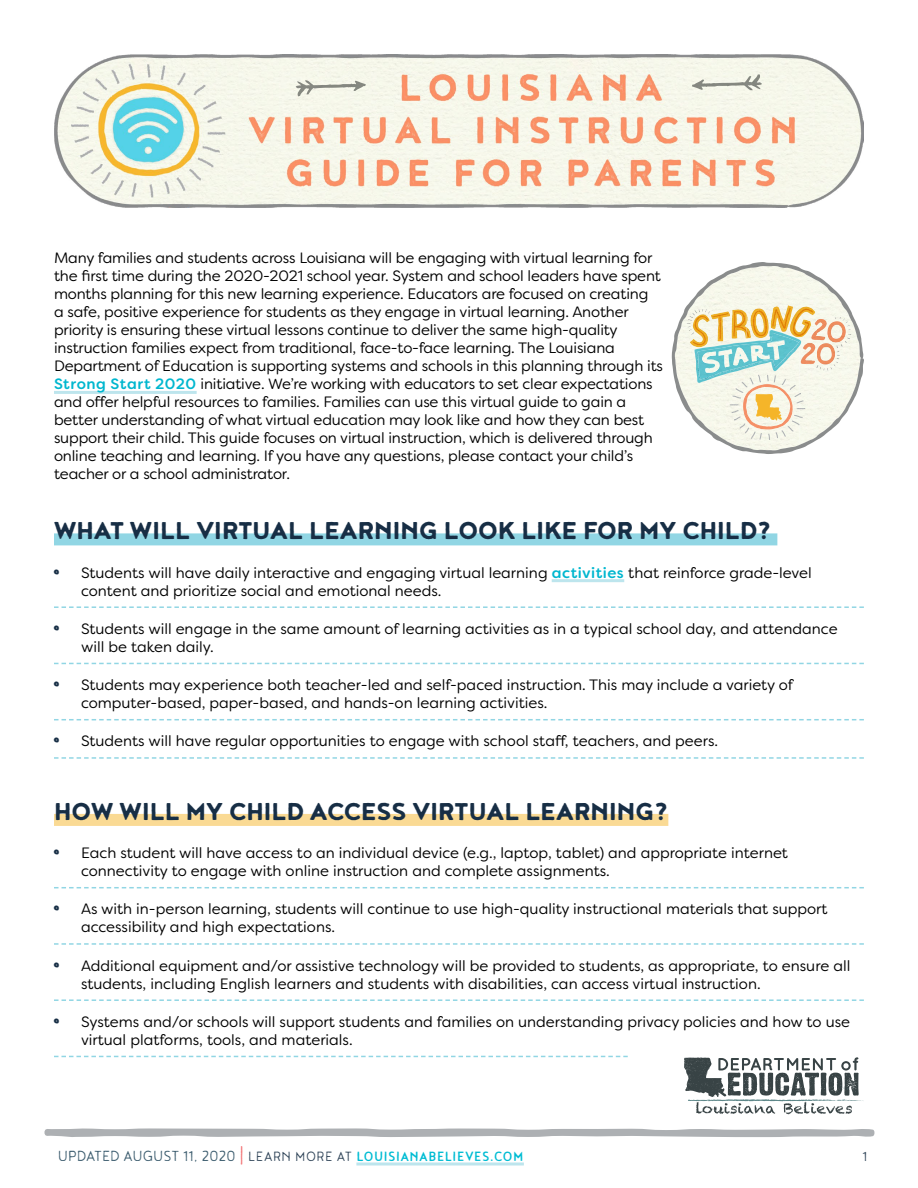
<style>
.page{position:relative;width:918px;height:1188px;background:#fff}
.page>*{position:absolute;margin:0;border:0;box-sizing:border-box;transform-origin:0 0}
.t1{font:30px "Noyh A Cafe";color:#172e45}
.t2{font:16.5px "Noyh A Text 2";letter-spacing:.03em;color:#00bcd3}
.t3{font:16.5px "Noyh A Text 1";color:#2e4357}
.t4{font:15px/18px "Filson Soft";letter-spacing:-.005em;color:#000}
.s1{font-weight:500;color:#00b7cf}
.s2{font-family:"Le Osler Rough Inline";font-size:18px;color:#172e45}
.s3{font-family:"Noyh A Text 1";font-size:18px;color:#3d5d6f}
.s4{font-family:"Noyh A Text 1";font-size:21px;color:#f27375}
.s5{font-family:"Noyh A Text 1";color:#2e4357}
</style>
<div class="page">
<svg style="left:44px;top:1128px;width:831px;height:9px;background:#bbbec0"></svg>
<svg style="left:356px;top:1162px;width:168px;height:4px"></svg>
<img style="left:55px;top:54px;width:809px;height:154px">
<hr style="left:54px;top:391px;width:143px;height:3px;background:#bde5ed">
<div style="left:54px;top:533px;width:723px;height:12px;background:#91d6e4"></div>
<hr style="left:552px;top:579px;width:72px;height:3px;background:#bde5ed">
<svg style="left:54px;top:606px;width:810px;height:2px"></svg>
<svg style="left:54px;top:663px;width:810px;height:1px"></svg>
<svg style="left:54px;top:719px;width:810px;height:1px"></svg>
<svg style="left:54px;top:757px;width:810px;height:2px"></svg>
<div style="left:54px;top:814px;width:614px;height:12px;background:#fada94"></div>
<svg style="left:54px;top:887px;width:810px;height:1px"></svg>
<svg style="left:54px;top:943px;width:810px;height:2px"></svg>
<svg style="left:54px;top:999px;width:810px;height:2px"></svg>
<svg style="left:54px;top:1056px;width:574px;height:1px"></svg>
<svg style="left:684px;top:1057px;width:180px;height:57px"></svg>
<svg style="left:295px;top:80px;width:71px;height:17px"></svg>
<svg style="left:692px;top:74px;width:70px;height:17px"></svg>
<svg style="left:672px;top:262px;width:192px;height:192px"></svg>
<img style="left:771px;top:305px;width:40px;height:32px">
<p class="t4" style="left:54px;top:249px;width:611px">Many families and students across Louisiana will be engaging with virtual learning for the first time during the 2020-2021 school year. System and school leaders have spent months planning for this new learning experience. Educators are focused on creating<br>a safe, positive experience for students as they engage in virtual learning. Another priority is ensuring these virtual lessons continue to deliver the same high-quality instruction families expect from traditional, face-to-face learning. The Louisiana Department of Education is supporting systems and schools in this planning through its <span class="s1">Strong Start 2020</span> initiative. We’re working with educators to set clear expectations and offer helpful resources to families. Families can use this virtual guide to gain a better understanding of what virtual education may look like and how they can best support their child. This guide focuses on virtual instruction, which is delivered through online teaching and learning. If you have any questions, please contact your child’s teacher or a school administrator.</p>
<h1 class="t1" style="left:54px;top:513px;width:719px">WHAT WILL VIRTUAL LEARNING LOOK LIKE FOR MY CHILD?</h1>
<p class="t4" style="left:81px;top:563px;width:732px;text-indent:-27px"><span class="s2">•</span> Students will have daily interactive and engaging virtual learning <span class="s1">activities</span> that reinforce grade-level content and prioritize social and emotional needs.</p>
<p class="t4" style="left:81px;top:620px;width:758px;text-indent:-27px"><span class="s2">•</span> Students will engage in the same amount of learning activities as in a typical school day, and attendance will be taken daily.</p>
<p class="t4" style="left:81px;top:676px;width:714px;text-indent:-27px"><span class="s2">•</span> Students may experience both teacher-led and self-paced instruction. This may include a variety of computer-based, paper-based, and hands-on learning activities.</p>
<p class="t4" style="left:54px;top:732px;width:666px"><span class="s2">•</span> Students will have regular opportunities to engage with school staff, teachers, and peers.</p>
<h1 class="t1" style="left:54px;top:794px;width:616px">HOW WILL MY CHILD ACCESS VIRTUAL LEARNING?</h1>
<p class="t4" style="left:81px;top:844px;width:708px;text-indent:-27px"><span class="s2">•</span> Each student will have access to an individual device (e.g., laptop, tablet) and appropriate internet connectivity to engage with online instruction and complete assignments.</p>
<p class="t4" style="left:81px;top:900px;width:748px;text-indent:-27px"><span class="s2">•</span> As with in-person learning, students will continue to use high-quality instructional materials that support accessibility and high expectations.</p>
<p class="t4" style="left:81px;top:956px;width:771px;text-indent:-27px"><span class="s2">•</span> Additional equipment and/or assistive technology will be provided to students, as appropriate, to ensure all students, including English learners and students with disabilities, can access virtual instruction.</p>
<p class="t4" style="left:81px;top:1013px;width:771px;text-indent:-27px"><span class="s2">•</span> Systems and/or schools will support students and families on understanding privacy policies and how to use virtual platforms, tools, and materials.</p>
<p class="t2" style="left:58px;top:1147px;width:467px"><span class="s3">UPDATED AUGUST 11, 2020</span> <span class="s4">|</span> <span class="s5">LEARN MORE AT</span> LOUISIANABELIEVES.COM</p>
<p class="t3" style="left:863px;top:1147px;width:6px">1</p>
</div>
